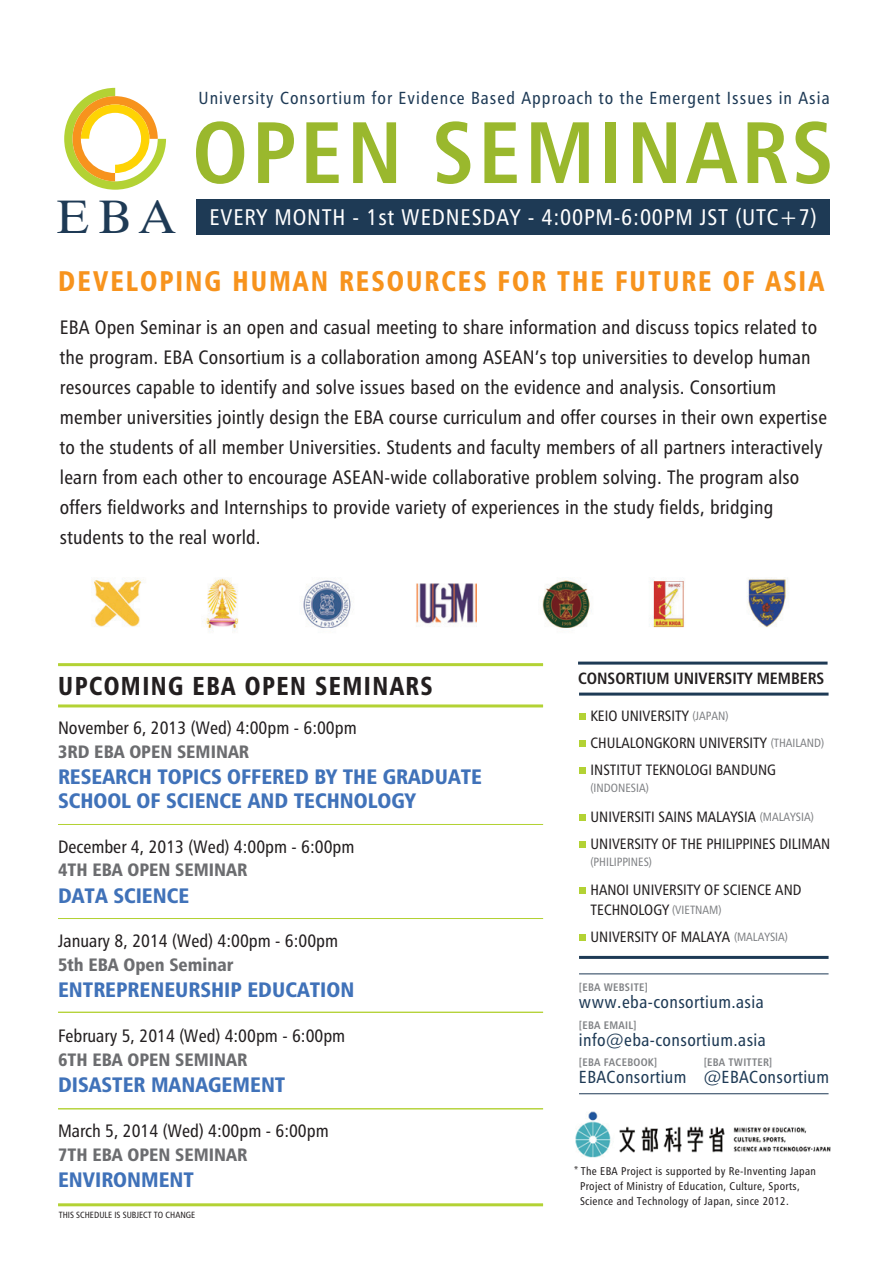
<style>
.page{position:relative;width:893px;height:1263px;background:#fff}
.page>*{position:absolute;margin:0;border:0;box-sizing:border-box;transform-origin:0 0}
.t1{font:87.45px "Humanist 777 BT Bold Condensed B";letter-spacing:.045em;color:#9ab82d}
.t2{font:46.8px "Dutch 801 BT";color:#1e3a55}
.t3{font:28.5px "Humanist 777 BT Black Condensed B";letter-spacing:.075em;color:#f7931d;scale:.92 1}
.t4{font:25.95px "Humanist 777 BT Black Condensed B";letter-spacing:.06em;color:#231f20;scale:.92 1}
.t5{font:22.65px "Humanist 777 BT Roman Condensed B";letter-spacing:.035em;color:#fff}
.t6{font:21px/23.7px "Humanist 777 BT Black Condensed B";color:#4072b9}
.t7{font:19.5px/30px "Humanist 777 BT Roman Condensed B";letter-spacing:.01em;color:#231f20}
.t8{font:18px "Humanist 777 BT Roman Condensed B";color:#231f20}
.t9{font:18px "Humanist 777 BT Black Condensed B";color:#6c6d70}
.t10{font:17.55px "Humanist 777 BT Roman Condensed B";letter-spacing:.04em;color:#1e3a55}
.t11{font:17.55px "Humanist 777 BT Roman Condensed B";letter-spacing:.06em;color:#1e3a55}
.t12{font:16.35px "Humanist 777 BT Bold Condensed B";color:#231f20}
.t13{font:15px/27px "Humanist 777 BT Roman Condensed B";color:#231f20}
.t14{font:12px "Humanist 777 BT Roman Condensed B";color:#808285}
.t15{font:11.25px/15px "Humanist 777 BT Roman Condensed B";letter-spacing:.03em;color:#231f20}
.t16{font:10.95px "Humanist 777 BT Bold Condensed B";letter-spacing:.025em;color:#808285}
.t17{font:9px "Humanist 777 BT Roman Condensed B";color:#231f20}
.s1{font-size:12px;color:#808285}
</style>
<div class="page">
<img style="left:94px;top:577px;width:694px;height:55px">
<div style="left:196px;top:199px;width:633px;height:35px;background:#1e3a55"></div>
<svg style="left:64px;top:88px;width:102px;height:102px"></svg>
<hr style="left:58px;top:704px;width:485px;height:3px;background:#b3d234">
<hr style="left:58px;top:663px;width:485px;height:3px;background:#b3d234">
<hr style="left:58px;top:1203px;width:485px;height:3px;background:#b3d234">
<hr style="left:58px;top:824px;width:485px;height:1px;background:#b3d234">
<hr style="left:58px;top:918px;width:485px;height:1px;background:#b3d234">
<hr style="left:58px;top:1108px;width:485px;height:1px;background:#b3d234">
<hr style="left:58px;top:1012px;width:485px;height:1px;background:#b3d234">
<img style="left:575px;top:1111px;width:256px;height:47px">
<hr style="left:579px;top:693px;width:249px;height:3px;background:#1e3a55">
<hr style="left:579px;top:956px;width:249px;height:3px;background:#1e3a55">
<hr style="left:579px;top:973px;width:249px;height:1px;background:#1e3a55">
<hr style="left:579px;top:1093px;width:249px;height:1px;background:#1e3a55">
<hr style="left:578px;top:662px;width:249px;height:3px;background:#1e3a55">
<svg style="left:579px;top:713px;width:6px;height:6px"></svg>
<svg style="left:579px;top:741px;width:6px;height:6px"></svg>
<svg style="left:579px;top:768px;width:6px;height:6px"></svg>
<svg style="left:579px;top:814px;width:6px;height:6px"></svg>
<svg style="left:579px;top:841px;width:6px;height:6px"></svg>
<svg style="left:579px;top:888px;width:6px;height:6px"></svg>
<svg style="left:579px;top:934px;width:6px;height:6px"></svg>
<h2 class="t2" style="left:56px;top:200px;width:120px">EBA</h2>
<p class="t11" style="left:198px;top:91px;width:633px">University Consortium for Evidence Based Approach to the Emergent Issues in Asia</p>
<h1 class="t1" style="left:192px;top:122px;width:642px">OPEN SEMINARS</h1>
<p class="t5" style="left:209px;top:208px;width:609px">EVERY MONTH - 1st WEDNESDAY - 4:00PM-6:00PM JST (UTC+7)</p>
<h3 class="t3" style="left:58px;top:272px;width:834px">DEVELOPING HUMAN RESOURCES FOR THE FUTURE OF ASIA</h3>
<p class="t7" style="left:60px;top:314px;width:769px">EBA Open Seminar is an open and casual meeting to share information and discuss topics related to the program. EBA Consortium is a collaboration among ASEAN’s top universities to develop human resources capable to identify and solve issues based on the evidence and analysis. Consortium member universities jointly design the EBA course curriculum and offer courses in their own expertise to the students of all member Universities. Students and faculty members of all partners interactively learn from each other to encourage ASEAN-wide collaborative problem solving. The program also offers fieldworks and Internships to provide variety of experiences in the study fields, bridging students to the real world.</p>
<h3 class="t4" style="left:58px;top:677px;width:408px">UPCOMING EBA OPEN SEMINARS</h3>
<p class="t8" style="left:58px;top:720px;width:300px">November 6, 2013 (Wed) 4:00pm - 6:00pm</p>
<p class="t9" style="left:58px;top:745px;width:193px">3RD EBA OPEN SEMINAR</p>
<p class="t6" style="left:58px;top:767px;width:426px">RESEARCH TOPICS OFFERED BY THE GRADUATE<br>SCHOOL OF SCIENCE AND TECHNOLOGY</p>
<p class="t8" style="left:58px;top:839px;width:298px">December 4, 2013 (Wed) 4:00pm - 6:00pm</p>
<p class="t9" style="left:58px;top:864px;width:191px">4TH EBA OPEN SEMINAR</p>
<p class="t6" style="left:58px;top:886px;width:133px">DATA SCIENCE</p>
<p class="t8" style="left:58px;top:934px;width:282px">January 8, 2014 (Wed) 4:00pm - 6:00pm</p>
<p class="t9" style="left:58px;top:959px;width:177px">5th EBA Open Seminar</p>
<p class="t6" style="left:58px;top:981px;width:298px">ENTREPRENEURSHIP EDUCATION</p>
<p class="t8" style="left:58px;top:1029px;width:289px">February 5, 2014 (Wed) 4:00pm - 6:00pm</p>
<p class="t9" style="left:58px;top:1053px;width:191px">6TH EBA OPEN SEMINAR</p>
<p class="t6" style="left:58px;top:1075px;width:229px">DISASTER MANAGEMENT</p>
<p class="t8" style="left:58px;top:1123px;width:272px">March 5, 2014 (Wed) 4:00pm - 6:00pm</p>
<p class="t9" style="left:58px;top:1148px;width:191px">7TH EBA OPEN SEMINAR</p>
<p class="t6" style="left:58px;top:1170px;width:138px">ENVIRONMENT</p>
<p class="t17" style="left:59px;top:1211px;width:138px">THIS SCHEDULE IS SUBJECT TO CHANGE</p>
<p class="t12" style="left:578px;top:672px;width:248px">CONSORTIUM UNIVERSITY MEMBERS</p>
<p class="t13" style="left:590px;top:704px;width:235px">KEIO UNIVERSITY <span class="s1">(JAPAN)<br></span>CHULALONGKORN UNIVERSITY <span class="s1">(THAILAND)<br></span>INSTITUT TEKNOLOGI BANDUNG</p>
<p class="t14" style="left:590px;top:783px;width:60px">(INDONESIA)</p>
<p class="t13" style="left:590px;top:804px;width:241px">UNIVERSITI SAINS MALAYSIA <span class="s1">(MALAYSIA)<br></span>UNIVERSITY OF THE PHILIPPINES DILIMAN</p>
<p class="t14" style="left:590px;top:857px;width:63px">(PHILIPPINES)</p>
<p class="t13" style="left:590px;top:881px;width:212px;line-height:19.5px">HANOI UNIVERSITY OF SCIENCE AND<br>TECHNOLOGY <span class="s1">(VIETNAM)</span></p>
<p class="t13" style="left:590px;top:924px;width:199px">UNIVERSITY OF MALAYA <span class="s1">(MALAYSIA)</span></p>
<p class="t16" style="left:579px;top:983px;width:70px">[EBA WEBSITE]</p>
<p class="t10" style="left:579px;top:995px;width:186px">www.eba-consortium.asia</p>
<p class="t16" style="left:579px;top:1021px;width:59px">[EBA EMAIL]</p>
<p class="t10" style="left:579px;top:1033px;width:188px">info@eba-consortium.asia</p>
<p class="t16" style="left:579px;top:1058px;width:80px">[EBA FACEBOOK]</p>
<p class="t10" style="left:579px;top:1069px;width:109px">EBAConsortium</p>
<p class="t16" style="left:704px;top:1058px;width:70px">[EBA TWITTER]</p>
<p class="t10" style="left:704px;top:1069px;width:127px">@EBAConsortium</p>
<p class="t15" style="left:580px;top:1165px;width:237px;text-indent:-6px"><sup>*</sup> The EBA Project is supported by Re-Inventing Japan<br>Project of Ministry of Education, Culture, Sports,<br>Science and Technology of Japan, since 2012.</p>
</div>
